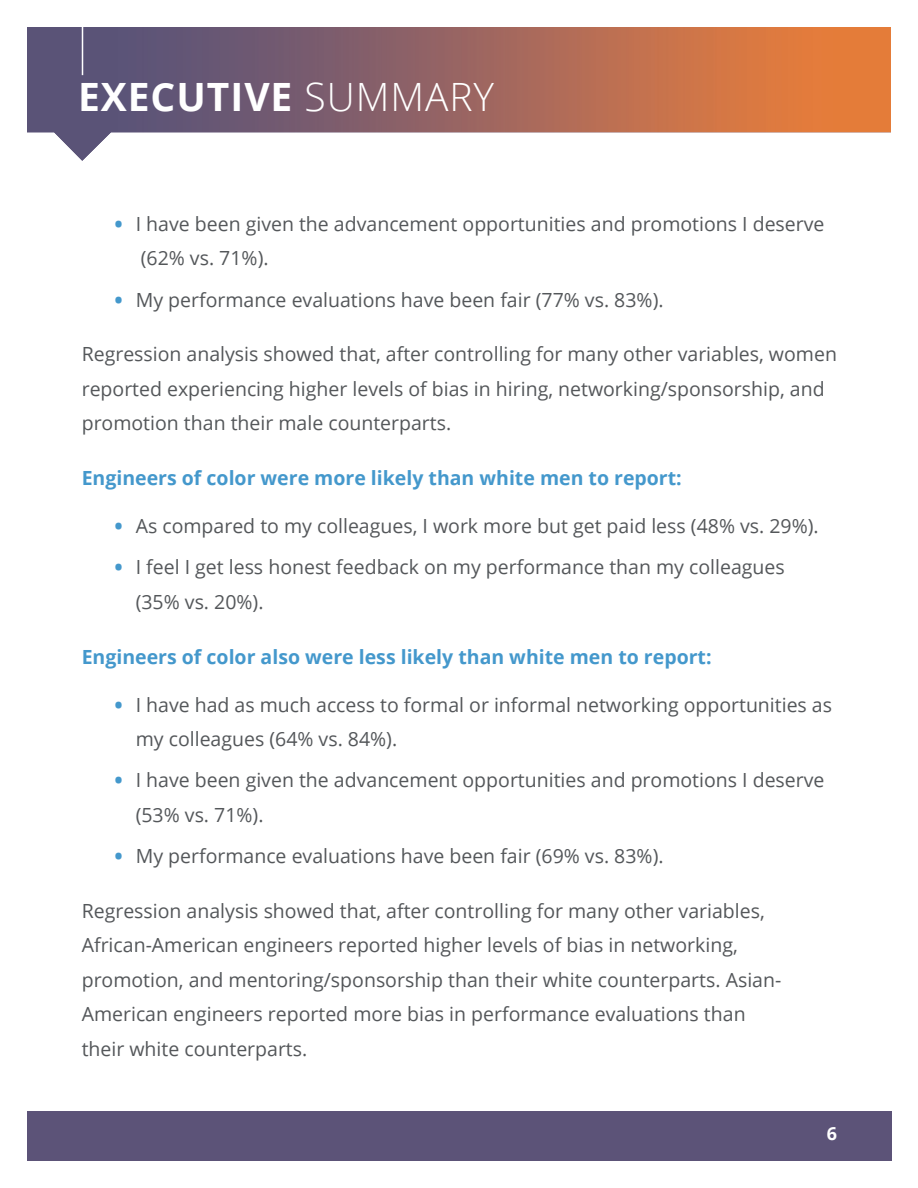
<style>
.page{position:relative;width:918px;height:1188px;background:#fff}
.page>*{position:absolute;margin:0;border:0;box-sizing:border-box;transform-origin:0 0}
.t1{font:700 39px "Open Sans";letter-spacing:.025em;color:#fff}
.t2{font:19.5px/34.5px "Open Sans";color:#54575a}
.t3{font:700 19.5px "Open Sans";color:#4498cc}
.t4{font:700 18px "Open Sans";color:#fff}
.s1{font-weight:300}
.s2{font-weight:800;color:#4498cc}
</style>
<div class="page">
<div style="left:27px;top:1111px;width:864px;height:50px;background:#5c5378"></div>
<img style="left:27px;top:27px;width:864px;height:134px">
<hr style="left:82px;top:10px;width:1px;height:65px;background:#fff">
<h1 class="t1" style="left:78px;top:81px;width:418px">EXECUTIVE <span class="s1">SUMMARY</span></h1>
<p class="t2" style="left:141px;top:209px;width:685px;text-indent:-26px"><span class="s2">•</span> I have been given the advancement opportunities and promotions I deserve (62% vs. 71%).</p>
<p class="t2" style="left:115px;top:284px;width:550px"><span class="s2">•</span> My performance evaluations have been fair (77% vs. 83%).</p>
<p class="t2" style="left:82px;top:339px;width:757px">Regression analysis showed that, after controlling for many other variables, women reported experiencing higher levels of bias in hiring, networking/sponsorship, and promotion than their male counterparts.</p>
<p class="t3" style="left:82px;top:470px;width:602px">Engineers of color were more likely than white men to report:</p>
<p class="t2" style="left:115px;top:511px;width:706px"><span class="s2">•</span> As compared to my colleagues, I work more but get paid less (48% vs. 29%).</p>
<p class="t2" style="left:136px;top:552px;width:651px;text-indent:-21px"><span class="s2">•</span> I feel I get less honest feedback on my performance than my colleagues (35% vs. 20%).</p>
<p class="t3" style="left:82px;top:649px;width:631px">Engineers of color also were less likely than white men to report:</p>
<p class="t2" style="left:136px;top:689px;width:698px;text-indent:-21px"><span class="s2">•</span> I have had as much access to formal or informal networking opportunities as my colleagues (64% vs. 84%).</p>
<p class="t2" style="left:136px;top:765px;width:690px;text-indent:-21px"><span class="s2">•</span> I have been given the advancement opportunities and promotions I deserve (53% vs. 71%).</p>
<p class="t2" style="left:115px;top:841px;width:550px"><span class="s2">•</span> My performance evaluations have been fair (69% vs. 83%).</p>
<p class="t2" style="left:82px;top:896px;width:701px">Regression analysis showed that, after controlling for many other variables, African-American engineers reported higher levels of bias in networking, promotion, and mentoring/sponsorship than their white counterparts. Asian-American engineers reported more bias in performance evaluations than their white counterparts.</p>
<p class="t4" style="left:827px;top:1126px;width:12px">6</p>
</div>
